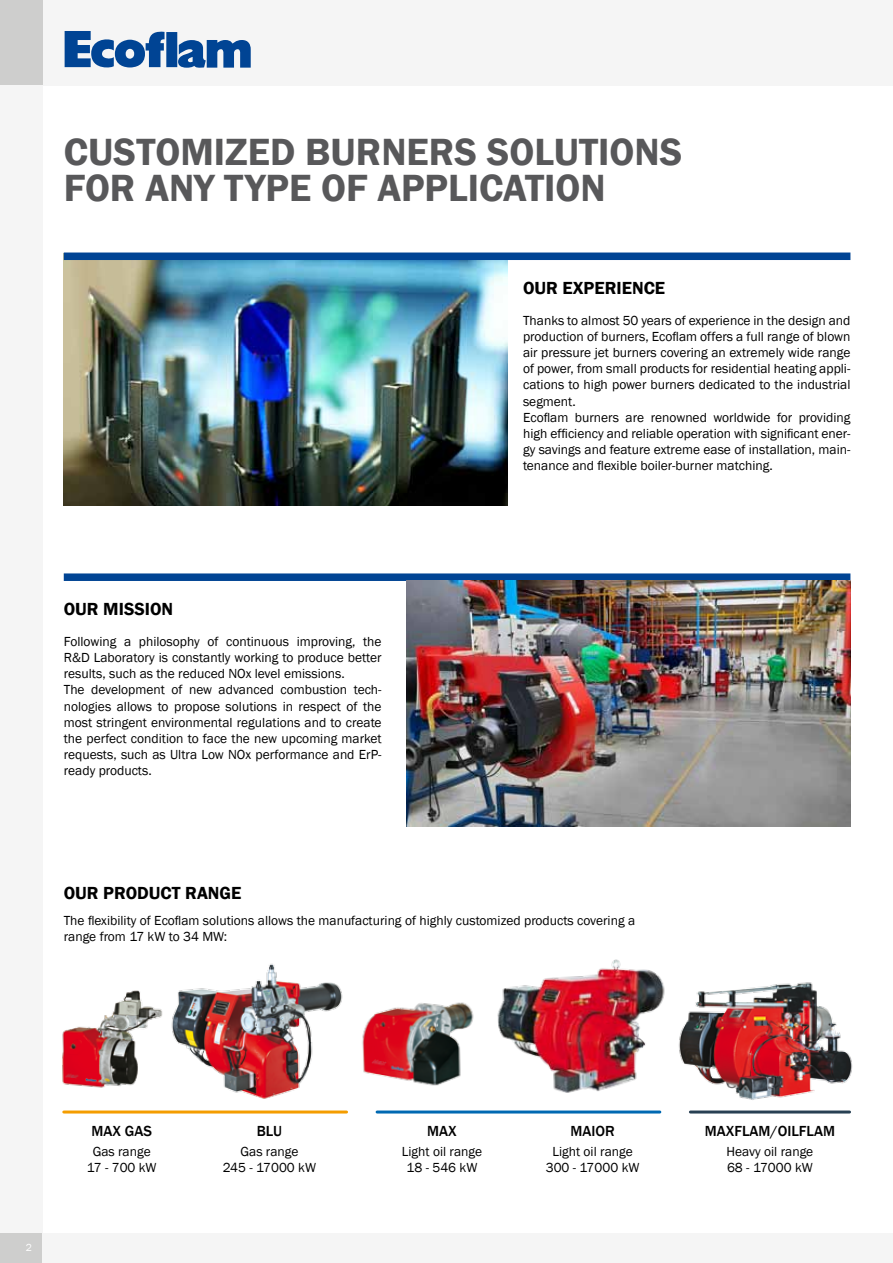
<style>
.page{position:relative;width:893px;height:1263px;background:#fff}
.page>*{position:absolute;margin:0;border:0;box-sizing:border-box;transform-origin:0 0}
.t1{font:600 39px/36px "Franklin Gothic";color:#58585a}
.t2{font:600 18px "Franklin Gothic";color:#000}
.t3{font:500 15px "Franklin Gothic";color:#000}
.t4{font:13.5px/16.2px "Franklin Gothic";color:#000;text-align:center}
.t5{font:10.5px "Franklin Gothic";color:#fff}
</style>
<div class="page">
<div style="left:0;top:0;width:893px;height:86px;background:#f5f5f5"></div>
<div style="left:0;top:0;width:43px;height:86px;background:#cececd"></div>
<div style="left:0;top:1233px;width:43px;height:30px;background:#cececd"></div>
<div style="left:43px;top:1233px;width:850px;height:30px;background:#f5f5f5"></div>
<div style="left:0;top:86px;width:43px;height:1147px;background:#f5f5f5"></div>
<svg style="left:65px;top:31px;width:186px;height:37px"></svg>
<img style="left:171px;top:963px;width:172px;height:135px">
<img style="left:362px;top:1002px;width:112px;height:84px">
<img style="left:497px;top:959px;width:168px;height:134px">
<img style="left:678px;top:982px;width:175px;height:118px">
<img style="left:62px;top:990px;width:101px;height:98px">
<hr style="left:64px;top:1110px;width:283px;height:3px;background:#f49d00">
<hr style="left:377px;top:1110px;width:283px;height:3px;background:#0069b2">
<hr style="left:690px;top:1110px;width:159px;height:3px;background:#284053">
<img style="left:64px;top:260px;width:443px;height:246px">
<div style="left:64px;top:252px;width:786px;height:8px;background:#004494"></div>
<div style="left:64px;top:573px;width:786px;height:8px;background:#004494"></div>
<img style="left:407px;top:581px;width:443px;height:246px">
<h1 class="t1" style="left:64px;top:134px;width:620px">CUSTOMIZED BURNERS SOLUTIONS<br>FOR ANY TYPE OF APPLICATION</h1>
<h2 class="t2" style="left:523px;top:277px;width:144px">OUR EXPERIENCE</h2>
<h2 class="t2" style="left:64px;top:598px;width:111px">OUR MISSION</h2>
<p class="t4" style="left:64px;top:633px;width:319px;text-align:left">Following a philosophy of continuous improving, the R&amp;D Laboratory is constantly working to produce better results, such as the reduced NOx level emissions.<br>The development of new advanced combustion tech&shy;nologies allows to propose solutions in respect of the most stringent environmental regulations and to create the perfect condition to face the new upcoming market requests, such as Ultra Low NOx performance and ErP&shy;ready products.</p>
<h2 class="t2" style="left:64px;top:881px;width:179px">OUR PRODUCT RANGE</h2>
<p class="t4" style="left:523px;top:312px;width:329px;text-align:left">Thanks to almost 50 years of experience in the design and production of burners, Ecoflam offers a full range of blown air pressure jet burners covering an extremely wide range of power, from small products for residential heating appli&shy;cations to high power burners dedicated to the industrial segment.<br>Ecoflam burners are renowned worldwide for providing high efficiency and reliable operation with significant ener&shy;gy savings and feature extreme ease of installation, main&shy;tenance and flexible boiler-burner matching.</p>
<p class="t4" style="left:64px;top:912px;width:573px;text-align:left">The flexibility of Ecoflam solutions allows the manufacturing of highly customized products covering a range from 17 kW to 34 MW:</p>
<p class="t5" style="left:26px;top:1241px;width:8px">2</p>
<p class="t3" style="left:91px;top:1121px;width:62px">MAX GAS</p>
<p class="t4" style="left:87px;top:1144px;width:71px">Gas range<br>17 - 700 kW</p>
<p class="t3" style="left:257px;top:1121px;width:27px">BLU</p>
<p class="t4" style="left:223px;top:1144px;width:95px">Gas range<br>245 - 17000 kW</p>
<p class="t3" style="left:427px;top:1121px;width:31px">MAX</p>
<p class="t4" style="left:402px;top:1144px;width:82px">Light oil range<br>18 - 546 kW</p>
<p class="t3" style="left:570px;top:1121px;width:46px">MAIOR</p>
<p class="t4" style="left:546px;top:1144px;width:95px">Light oil range<br>300 - 17000 kW</p>
<p class="t3" style="left:705px;top:1121px;width:132px">MAXFLAM/OILFLAM</p>
<p class="t4" style="left:727px;top:1144px;width:88px;text-align:left">Heavy oil range<br>68 - 17000 kW</p>
</div>
